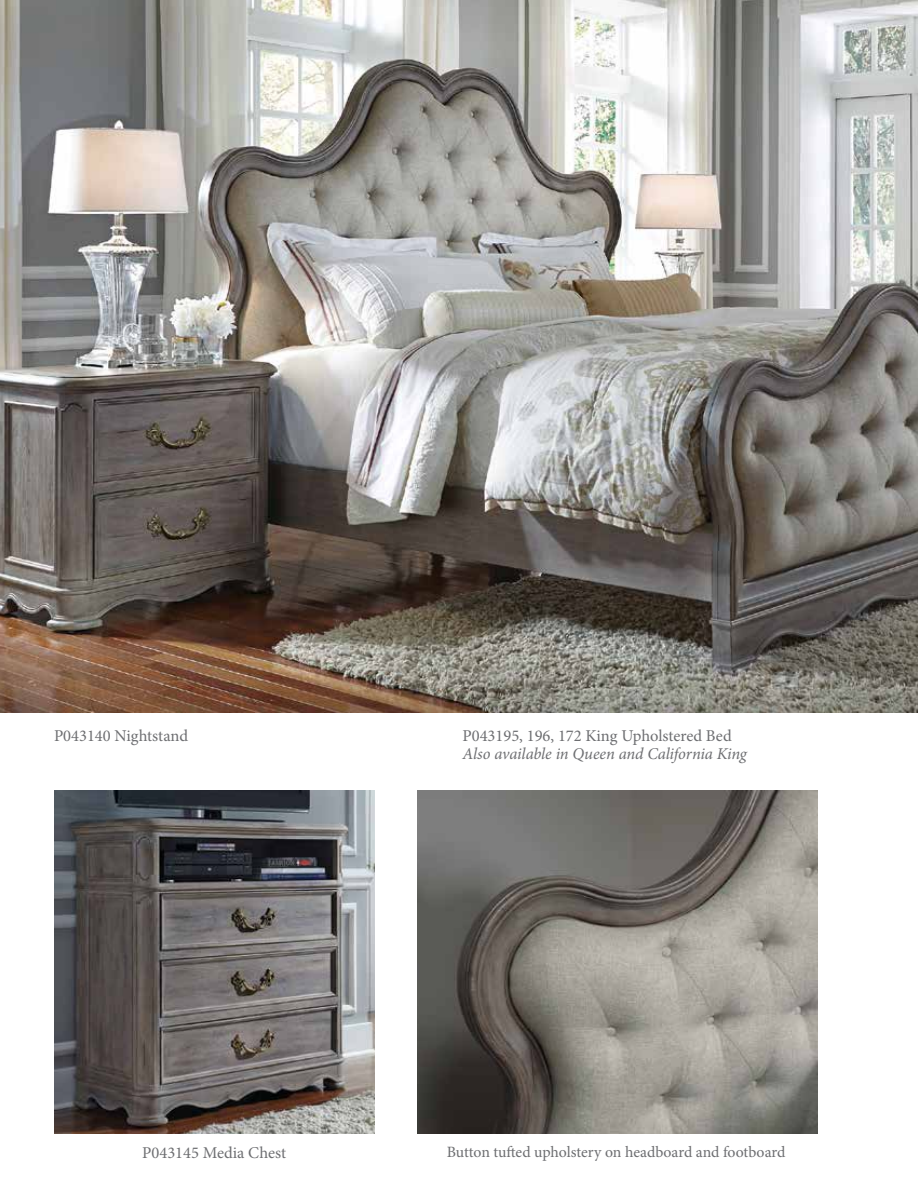
<style>
.page{position:relative;width:918px;height:1188px;background:#fff}
.page>*{position:absolute;margin:0;border:0;box-sizing:border-box;transform-origin:0 0}
.t1{font:16.5px "Minion Pro";color:#6d6e71}
.t2{font:italic 16.5px "Minion Pro";letter-spacing:-.01em;color:#6d6e71}
.t3{font:15.75px "Minion Pro";letter-spacing:-.005em;color:#6d6e71}
</style>
<div class="page">
<img style="left:0;top:0;width:918px;height:713px">
<img style="left:54px;top:790px;width:321px;height:344px">
<img style="left:417px;top:790px;width:400px;height:344px">
<p class="t1" style="left:54px;top:724px;width:136px">P043140 Nightstand</p>
<p class="t1" style="left:142px;top:1142px;width:145px">P043145 Media Chest</p>
<p class="t1" style="left:462px;top:725px;width:271px">P043195, 196, 172 King Upholstered Bed</p>
<p class="t2" style="left:462px;top:742px;width:286px">Also available in Queen and California King</p>
<p class="t3" style="left:447px;top:1141px;width:340px">Button tufted upholstery on headboard and footboard</p>
</div>
